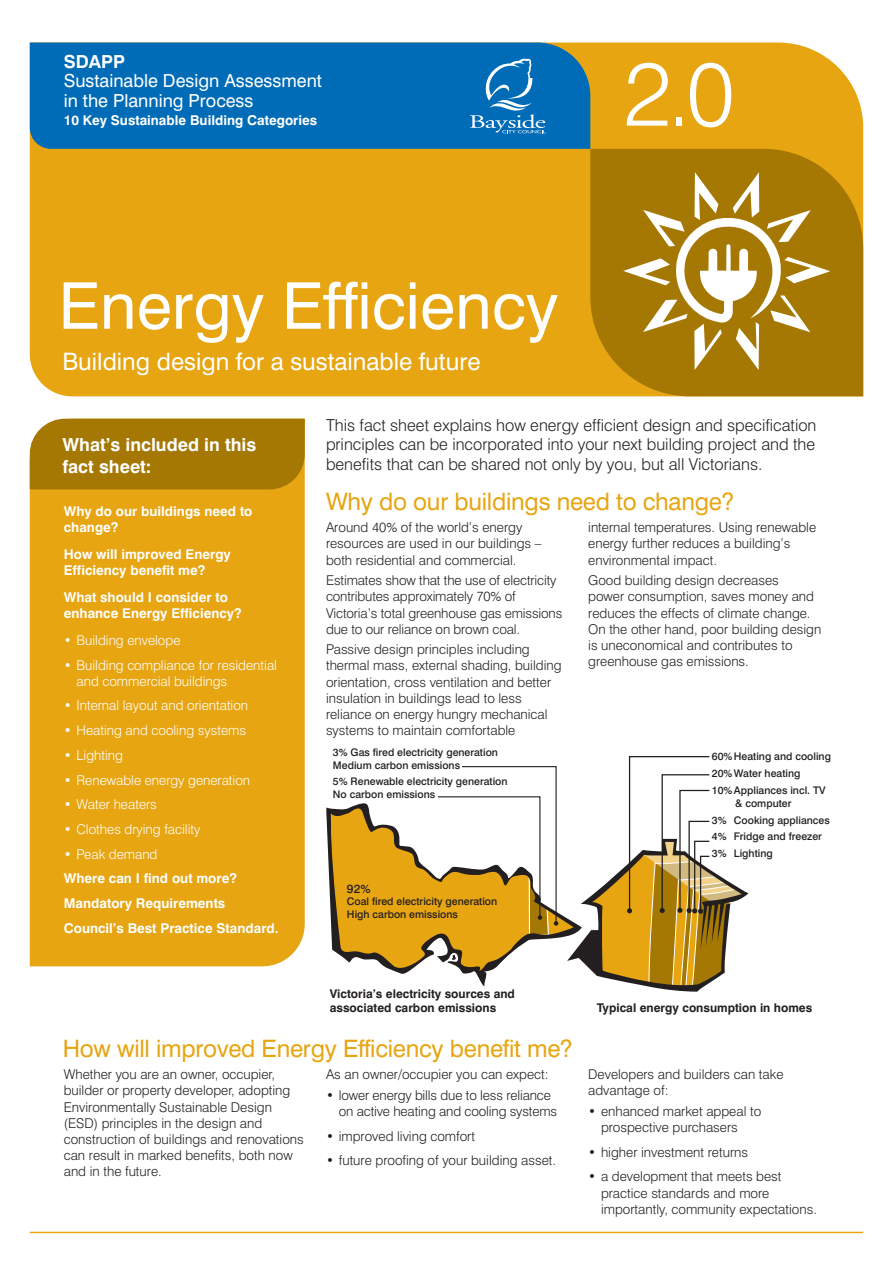
<style>
.page{position:relative;width:893px;height:1263px;background:#fff}
.page>*{position:absolute;margin:0;border:0;box-sizing:border-box;transform-origin:0 0}
.t1{font:300 90px "Swiss 721 BT";color:#fff}
.t2{font:64.5px "Swiss 721 BT";color:#fff}
.sub_heading{font:24px "Swiss 721 BT";letter-spacing:-.01em;color:#e7a512}
.t3{font:24px "Swiss 721 BT";color:#fff}
.t4{font:18px/19.5px "Swiss 721 BT";color:#fff}
.t5{font:700 18px/21.6px "Swiss 721 BT";color:#fff}
.body_text{font:300 16.5px/19.8px "Swiss 721 BT";color:#231f20;text-align:justify}
.t6{font:300 13.5px/16.2px "Swiss 721 BT";color:#231f20}
.t7{font:700 13.5px/16.2px "Swiss 721 BT";color:#fff}
.t8{font:300 13.5px/16.2px "Swiss 721 BT";color:#fff}
.body_text-2{font:700 12px/14.4px "Swiss 721 BT";color:#231f20}
.t9{font:500 12px "Swiss 721 BT";color:#231f20}
.t10{font:500 10.5px/12.6px "Swiss 721 BT";color:#231f20}
.s1{font-weight:700}
</style>
<div class="page">
<div style="left:30px;top:43px;width:833px;height:353px;background:#e7a512"></div>
<div style="left:30px;top:489px;width:275px;height:477px;background:#e7a512"></div>
<div style="left:30px;top:419px;width:275px;height:70px;background:#a57703"></div>
<svg style="left:590px;top:149px;width:273px;height:247px;background:#af7e05"></svg>
<svg style="left:623px;top:172px;width:207px;height:198px"></svg>
<hr style="left:30px;top:1232px;width:833px;height:1px;background:#e7a512">
<svg style="left:328px;top:756px;width:420px;height:236px"></svg>
<div style="left:30px;top:43px;width:560px;height:106px;background:#006bb6"></div>
<div style="left:336px;top:58px;width:231px;height:75px;background:#006bb6"></div>
<div style="left:64px;top:55px;width:266px;height:81px;background:#006bb6"></div>
<svg style="left:470px;top:58px;width:76px;height:75px"></svg>
<p class="t4" style="left:64px;top:52px;width:260px"><span class="s1">SDAPP<br></span>Sustainable Design Assessment in the Planning Process</p>
<p class="t7" style="left:64px;top:112px;width:255px">10 Key Sustainable Building Categories</p>
<p class="t2" style="left:59px;top:267px;width:501px">Energy Efficiency</p>
<p class="t3" style="left:62px;top:347px;width:420px">Building design for a sustainable future</p>
<p class="t1" style="left:624px;top:39px;width:112px">2.0</p>
<p class="t5" style="left:62px;top:434px;width:195px">What’s included in this fact sheet:</p>
<p class="t7" style="left:64px;top:503px;width:190px">Why do our buildings need to change?</p>
<p class="t7" style="left:64px;top:546px;width:169px">How will improved Energy<br>Efficiency benefit me?</p>
<p class="t7" style="left:64px;top:589px;width:179px">What should I consider to enhance Energy Efficiency?</p>
<p class="t8" style="left:64px;top:632px;width:118px">• Building envelope</p>
<p class="t8" style="left:77px;top:656px;width:202px;text-indent:-13px">• Building compliance for residential and commercial buildings</p>
<p class="t8" style="left:64px;top:697px;width:186px">• Internal layout and orientation</p>
<p class="t8" style="left:64px;top:722px;width:184px">• Heating and cooling systems</p>
<p class="t8" style="left:64px;top:747px;width:61px">• Lighting</p>
<p class="t8" style="left:64px;top:771px;width:188px">• Renewable energy generation</p>
<p class="t8" style="left:64px;top:796px;width:95px">• Water heaters</p>
<p class="t8" style="left:64px;top:821px;width:138px">• Clothes drying facility</p>
<p class="t8" style="left:64px;top:846px;width:95px">• Peak demand</p>
<p class="t7" style="left:64px;top:870px;width:175px">Where can I find out more?</p>
<p class="t7" style="left:64px;top:895px;width:163px">Mandatory Requirements</p>
<p class="t7" style="left:64px;top:920px;width:216px">Council’s Best Practice Standard.</p>
<p class="body_text" style="left:326px;top:415px;width:492px">This fact sheet explains how energy efficient design and specification principles can be incorporated into your next building project and the benefits that can be shared not only by you, but all Victorians.</p>
<p class="sub_heading" style="left:326px;top:487px;width:410px">Why do our buildings need to change?</p>
<p class="t6" style="left:326px;top:519px;width:217px">Around 40% of the world’s energy resources are used in our buildings – both residential and commercial.</p>
<p class="t6" style="left:326px;top:572px;width:238px">Estimates show that the use of electricity contributes approximately 70% of Victoria’s total greenhouse gas emissions due to our reliance on brown coal.</p>
<p class="t6" style="left:326px;top:641px;width:237px">Passive design principles including thermal mass, external shading, building orientation, cross ventilation and better insulation in buildings lead to less reliance on energy hungry mechanical systems to maintain comfortable</p>
<p class="t10" style="left:333px;top:746px;width:167px">3% Gas fired electricity generation<br>Medium carbon emissions</p>
<p class="t10" style="left:333px;top:775px;width:176px">5% Renewable electricity generation<br>No carbon emissions</p>
<p class="t9" style="left:347px;top:881px;width:25px">92%</p>
<p class="t10" style="left:347px;top:895px;width:152px">Coal fired electricity generation<br>High carbon emissions</p>
<p class="t6" style="left:588px;top:519px;width:229px">internal temperatures. Using renewable energy further reduces a building’s environmental impact.</p>
<p class="t6" style="left:588px;top:572px;width:235px">Good building design decreases<br>power consumption, saves money and reduces the effects of climate change.<br>On the other hand, poor building design is uneconomical and contributes to greenhouse gas emissions.</p>
<p class="t10" style="left:712px;top:750px;width:121px">60%Heating and cooling</p>
<p class="t10" style="left:712px;top:767px;width:90px">20%Water heating</p>
<p class="t10" style="left:735px;top:784px;width:92px;text-indent:-23px">10%Appliances incl. TV &amp; computer</p>
<p class="t10" style="left:712px;top:813px;width:119px">3% Cooking appliances</p>
<p class="t10" style="left:712px;top:830px;width:112px">4% Fridge and freezer</p>
<p class="t10" style="left:712px;top:847px;width:62px">3% Lighting</p>
<p class="body_text-2" style="left:330px;top:986px;width:187px">Victoria’s electricity sources and associated carbon emissions</p>
<p class="body_text-2" style="left:597px;top:1000px;width:217px">Typical energy consumption in homes</p>
<p class="sub_heading" style="left:63px;top:1034px;width:512px">How will improved Energy Efficiency benefit me?</p>
<p class="t6" style="left:64px;top:1066px;width:242px">Whether you are an owner, occupier, builder or property developer, adopting Environmentally Sustainable Design (ESD) principles in the design and construction of buildings and renovations can result in marked benefits, both now and in the future.</p>
<p class="t6" style="left:326px;top:1066px;width:224px">As an owner/occupier you can expect:</p>
<p class="t6" style="left:339px;top:1087px;width:220px;text-indent:-13px">• lower energy bills due to less reliance on active heating and cooling systems</p>
<p class="t6" style="left:326px;top:1127px;width:151px">• improved living comfort</p>
<p class="t6" style="left:326px;top:1152px;width:232px">• future proofing of your building asset.</p>
<p class="t6" style="left:588px;top:1066px;width:197px">Developers and builders can take advantage of:</p>
<p class="t6" style="left:601px;top:1103px;width:162px;text-indent:-13px">• enhanced market appeal to prospective purchasers</p>
<p class="t6" style="left:588px;top:1144px;width:161px">• higher investment returns</p>
<p class="t6" style="left:601px;top:1168px;width:217px;text-indent:-13px">• a development that meets best practice standards and more importantly, community expectations.</p>
</div>
